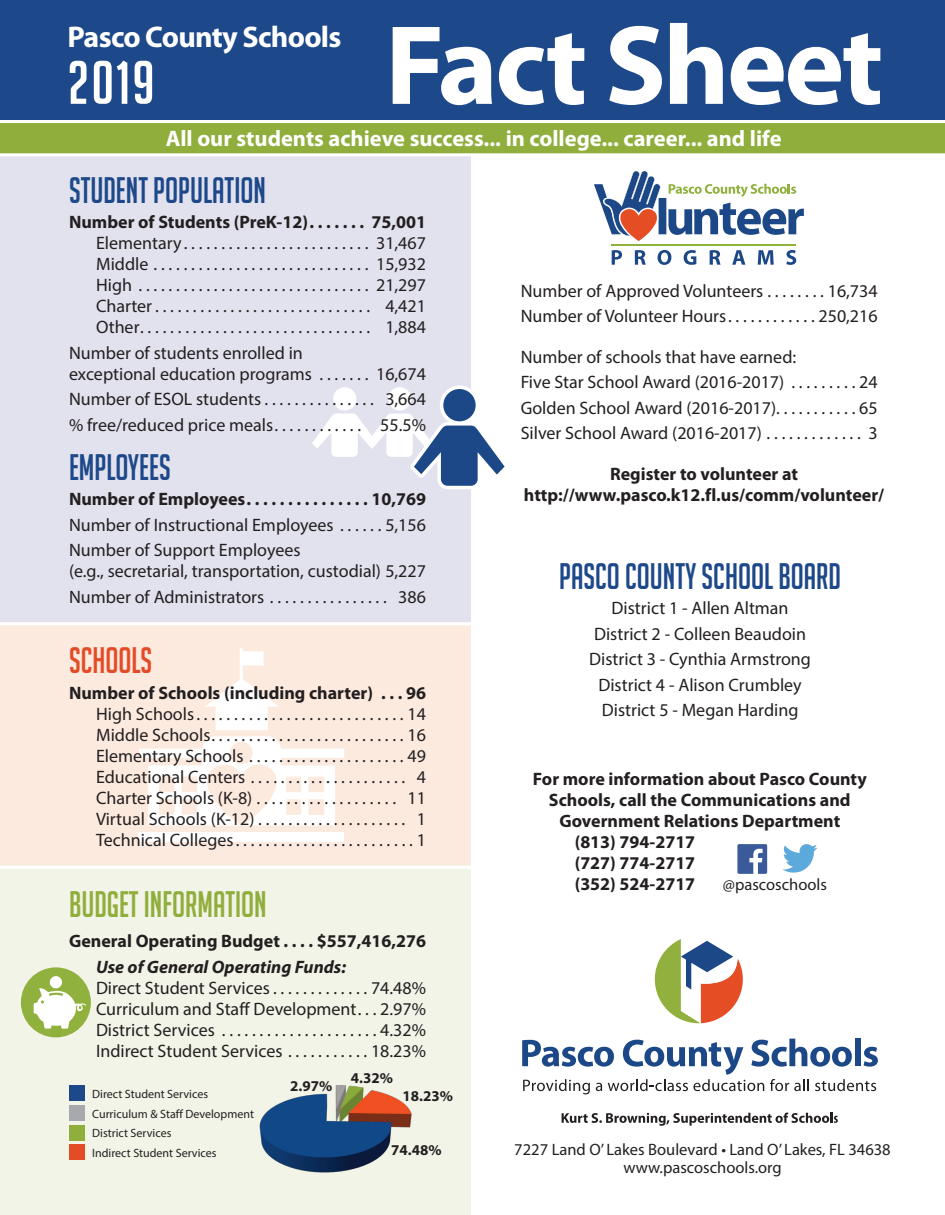
<style>
.page{position:relative;width:945px;height:1215px;background:#fff}
.page>*{position:absolute;margin:0;border:0;box-sizing:border-box;transform-origin:0 0}
.t1{font:700 114px "Myriad Pro";letter-spacing:-.025em;color:#fff}
.t2{font:60px "Big Noodle Titling";color:#fff}
.t3{font:36px "Big Noodle Titling";color:#1d4889;scale:.9 1}
.t4{font:36px "Big Noodle Titling";color:#90ae3c;scale:.9 1}
.t5{font:36px "Big Noodle Titling";color:#e34c26;scale:.9 1}
.t6{font:700 30px "Myriad Pro";letter-spacing:-.025em;color:#fff}
.t7{font:700 22.5px "Myriad Pro";color:#fff}
.t8{font:18px/21px "Myriad Pro";color:#231f20}
.t9{font:700 18px/21px "Myriad Pro";color:#231f20;text-align:center}
.t10{font:italic 700 18px "Myriad Pro";color:#231f20}
.t11{font:16.5px/18px "Myriad Pro";color:#231f20;text-align:center}
.t12{font:700 15px "Myriad Pro";color:#231f20}
.t13{font:12px/19.5px "Myriad Pro";color:#231f20}
</style>
<div class="page">
<div style="left:0;top:865px;width:471px;height:350px;background:#f2f4e7"></div>
<div style="left:0;top:150px;width:471px;height:497px;background:#e2e2ee"></div>
<div style="left:0;top:0;width:945px;height:122px;background:#1d4889"></div>
<svg style="left:655px;top:939px;width:88px;height:85px"></svg>
<svg style="left:522px;top:1039px;width:356px;height:55px"></svg>
<svg style="left:562px;top:1113px;width:276px;height:13px"></svg>
<svg style="left:312px;top:386px;width:193px;height:103px"></svg>
<div style="left:0;top:623px;width:471px;height:242px;background:#fceadf"></div>
<svg style="left:612px;top:250px;width:10px;height:15px"></svg>
<svg style="left:635px;top:250px;width:11px;height:15px"></svg>
<svg style="left:658px;top:250px;width:13px;height:15px"></svg>
<svg style="left:684px;top:250px;width:12px;height:15px"></svg>
<svg style="left:710px;top:250px;width:11px;height:15px"></svg>
<svg style="left:732px;top:250px;width:13px;height:15px"></svg>
<svg style="left:758px;top:250px;width:16px;height:15px"></svg>
<svg style="left:786px;top:250px;width:10px;height:15px"></svg>
<hr style="left:611px;top:244px;width:185px;height:1px;background:#90b13d">
<svg style="left:594px;top:170px;width:210px;height:71px"></svg>
<div style="left:0;top:122px;width:945px;height:32px;background:#90ae3c"></div>
<div style="left:737px;top:844px;width:30px;height:30px;background:#3b5a9a;border-radius:2px"></div>
<svg style="left:749px;top:849px;width:14px;height:25px"></svg>
<svg style="left:782px;top:844px;width:35px;height:29px"></svg>
<div style="left:139px;top:833px;width:205px;height:9px;background:#fff"></div>
<svg style="left:205px;top:648px;width:73px;height:82px"></svg>
<svg style="left:139px;top:736px;width:205px;height:90px"></svg>
<img style="left:259px;top:1085px;width:153px;height:88px">
<div style="left:69px;top:1085px;width:16px;height:16px;background:#1d4889"></div>
<div style="left:69px;top:1125px;width:16px;height:15px;background:#90ae3c"></div>
<div style="left:69px;top:1144px;width:16px;height:16px;background:#e34c26"></div>
<div style="left:21px;top:967px;width:70px;height:70px;background:#90b13d;border-radius:50%"></div>
<div style="left:50px;top:976px;width:12px;height:12px;background:#fff;border-radius:50%"></div>
<svg style="left:34px;top:986px;width:52px;height:43px"></svg>
<hr style="left:0;top:120px;width:945px;height:3px;background:#fff">
<hr style="left:0;top:153px;width:945px;height:3px;background:#fff">
<hr style="left:0;top:622px;width:471px;height:3px;background:#fff">
<hr style="left:0;top:866px;width:471px;height:3px;background:#fff">
<div style="left:69px;top:1105px;width:16px;height:16px;background:#a8a9ad"></div>
<h3 class="t6" style="left:68px;top:25px;width:275px">Pasco County Schools</h3>
<h2 class="t2" style="left:68px;top:50px;width:89px">2019</h2>
<h1 class="t1" style="left:385px;top:23px;width:500px">Fact Sheet</h1>
<p class="t7" style="left:166px;top:130px;width:617px">All our students achieve success... in college... career... and life</p>
<h3 class="t3" style="left:69px;top:171px;width:220px">STUDENT POPULATION</h3>
<p class="t9" style="left:69px;top:213px;width:359px">Number of Students (PreK-12). . . . . . . 75,001</p>
<p class="t8" style="left:96px;top:234px;width:332px;text-align:justify">Elementary . . . . . . . . . . . . . . . . . . . . . . . . . 31,467<br>Middle . . . . . . . . . . . . . . . . . . . . . . . . . . . . . 15,932<br>High . . . . . . . . . . . . . . . . . . . . . . . . . . . . . . . 21,297<br>Charter . . . . . . . . . . . . . . . . . . . . . . . . . . . . . 4,421<br>Other. . . . . . . . . . . . . . . . . . . . . . . . . . . . . . . 1,884</p>
<p class="t8" style="left:69px;top:344px;width:359px">Number of students enrolled in<br>exceptional education programs . . . . . . . 16,674</p>
<p class="t8" style="left:69px;top:388px;width:359px;line-height:25.5px">Number of ESOL students . . . . . . . . . . . . . . . 3,664 % free/reduced price meals. . . . . . . . . . . . 55.5%</p>
<h3 class="t3" style="left:69px;top:448px;width:115px">EMPLOYEES</h3>
<p class="t9" style="left:69px;top:490px;width:359px">Number of Employees. . . . . . . . . . . . . . . 10,769</p>
<p class="t8" style="left:69px;top:513px;width:359px;line-height:25.5px">Number of Instructional Employees . . . . . . 5,156<br>Number of Support Employees</p>
<p class="t8" style="left:69px;top:560px;width:358px;line-height:25.5px">(e.g., secretarial, transportation, custodial) 5,227<br>Number of Administrators . . . . . . . . . . . . . . . . 386</p>
<h3 class="t3" style="left:559px;top:556px;width:314px">PASCO COUNTY SCHOOL BOARD</h3>
<p class="t8" style="left:589px;top:597px;width:223px;line-height:25.5px;text-align:center">District 1 - Allen Altman<br>District 2 - Colleen Beaudoin<br>District 3 - Cynthia Armstrong<br>District 4 - Alison Crumbley<br>District 5 - Megan Harding</p>
<p class="t8" style="left:521px;top:280px;width:359px;line-height:25.5px">Number of Approved Volunteers . . . . . . . . 16,734<br>Number of Volunteer Hours. . . . . . . . . . . . 250,216</p>
<p class="t8" style="left:521px;top:346px;width:358px;line-height:25.5px">Number of schools that have earned:<br>Five Star School Award (2016-2017) . . . . . . . . . 24<br>Golden School Award (2016-2017). . . . . . . . . . . 65<br>Silver School Award (2016-2017) . . . . . . . . . . . . . 3</p>
<p class="t9" style="left:524px;top:465px;width:362px">Register to volunteer at http://www.pasco.k12.fl.us/comm/volunteer/</p>
<h3 class="t5" style="left:69px;top:641px;width:94px">SCHOOLS</h3>
<p class="t9" style="left:69px;top:683px;width:359px">Number of Schools (including charter) . . . 96</p>
<p class="t8" style="left:96px;top:704px;width:331px;text-align:justify">High Schools. . . . . . . . . . . . . . . . . . . . . . . . . . . . 14<br>Middle Schools. . . . . . . . . . . . . . . . . . . . . . . . . . 16<br>Elementary Schools . . . . . . . . . . . . . . . . . . . . . 49<br>Educational Centers . . . . . . . . . . . . . . . . . . . . . 4<br>Charter Schools (K-8) . . . . . . . . . . . . . . . . . . . 11<br>Virtual Schools (K-12) . . . . . . . . . . . . . . . . . . . . 1<br>Technical Colleges. . . . . . . . . . . . . . . . . . . . . . . . 1</p>
<p class="t9" style="left:533px;top:770px;width:335px">For more information about Pasco County</p>
<p class="t9" style="left:549px;top:791px;width:303px">Schools, call the Communications and</p>
<p class="t9" style="left:559px;top:812px;width:282px">Government Relations Department</p>
<p class="t9" style="left:575px;top:833px;width:122px">(813) 794-2717</p>
<p class="t9" style="left:575px;top:854px;width:122px">(727) 774-2717</p>
<p class="t9" style="left:575px;top:875px;width:122px">(352) 524-2717</p>
<p class="t11" style="left:723px;top:877px;width:106px">@pascoschools</p>
<h3 class="t4" style="left:69px;top:885px;width:221px">BUDGET INFORMATION</h3>
<p class="t9" style="left:69px;top:932px;width:358px">General Operating Budget . . . . $557,416,276</p>
<p class="t10" style="left:96px;top:960px;width:252px">Use of General Operating Funds:</p>
<p class="t8" style="left:96px;top:979px;width:331px;text-align:justify">Direct Student Services . . . . . . . . . . . . . 74.48% Curriculum and Staff Development. . . 2.97% District Services . . . . . . . . . . . . . . . . . . . . . 4.32% Indirect Student Services . . . . . . . . . . . 18.23%</p>
<p class="t13" style="left:92px;top:1085px;width:163px">Direct Student Services<br>Curriculum &amp; Staff Development<br>District Services<br>Indirect Student Services</p>
<p class="t12" style="left:290px;top:1080px;width:44px">2.97%</p>
<p class="t12" style="left:351px;top:1073px;width:44px">4.32%</p>
<p class="t12" style="left:403px;top:1090px;width:52px">18.23%</p>
<p class="t12" style="left:391px;top:1145px;width:52px">74.48%</p>
<p class="t11" style="left:514px;top:1142px;width:378px">7227 Land O’ Lakes Boulevard • Land O’ Lakes, FL 34638 www.pascoschools.org</p>
</div>
